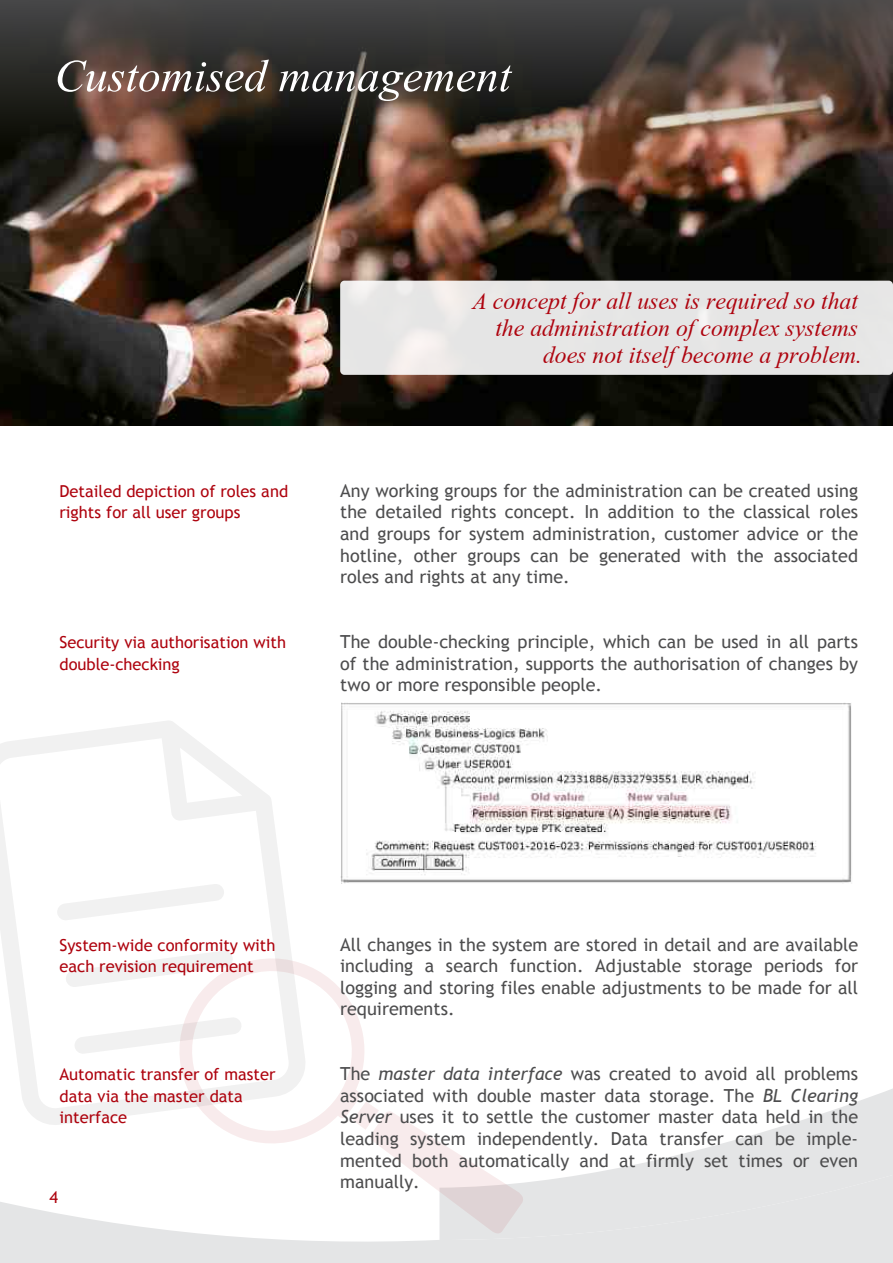
<style>
.page{position:relative;width:893px;height:1263px;background:#fff}
.page>*{position:absolute;margin:0;border:0;box-sizing:border-box;transform-origin:0 0}
.t1{font:italic 69px "Angsana New";color:#fff}
.t2{font:italic 36px/27px "Angsana New";color:#ae030e;text-align:right}
.t3{font:18px/21.6px "Trebuchet MS";color:#4d4d4e;text-align:justify}
.t4{font:16.5px/21.6px "Trebuchet MS";color:#ae030e}
.s1{font-style:italic}
</style>
<div class="page">
<svg style="left:604px;top:1088px;width:289px;height:83px"></svg>
<svg style="left:0;top:1171px;width:893px;height:92px;fill:#e4e5e6"></svg>
<img style="left:0;top:200px;width:893px;height:225px">
<svg style="left:179px;top:966px;width:344px;height:267px"></svg>
<svg style="left:0;top:721px;width:308px;height:406px"></svg>
<div style="left:340px;top:281px;width:553px;height:94px;background:#e5e5e5;border-radius:4px"></div>
<img style="left:0;top:0;width:893px;height:200px">
<img style="left:341px;top:702px;width:511px;height:181px">
<h1 class="t1" style="left:55px;top:27px;width:458px">Customised management</h1>
<p class="t4" style="left:60px;top:480px;width:230px">Detailed depiction of roles and rights for all user groups</p>
<p class="t4" style="left:60px;top:631px;width:228px">Security via authorisation with double‐checking</p>
<h2 class="t2" style="left:472px;top:283px;width:391px">A concept for all uses is required so that the administration of complex systems does not itself become a problem.</h2>
<p class="t3" style="left:340px;top:480px;width:519px">Any working groups for the administration can be created using the detailed rights concept. In addition to the classical roles and groups for system administration, customer advice or the hotline, other groups can be generated with the associated roles and rights at any time.</p>
<p class="t3" style="left:340px;top:631px;width:519px">The double‐checking principle, which can be used in all parts of the administration, supports the authorisation of changes by two or more responsible people.</p>
<p class="t4" style="left:60px;top:934px;width:218px">System‐wide conformity with each revision requirement</p>
<p class="t4" style="left:60px;top:1063px;width:217px">Automatic transfer of master data via the master data interface</p>
<p class="t4" style="left:49px;top:1186px;width:10px">4</p>
<p class="t3" style="left:340px;top:933px;width:519px">All changes in the system are stored in detail and are available including a search function. Adjustable storage periods for logging and storing files enable adjustments to be made for all requirements.</p>
<p class="t3" style="left:340px;top:1063px;width:519px">The <span class="s1">master data interface</span> was created to avoid all problems associated with double master data storage. The <span class="s1">BL Clearing Server</span> uses it to settle the customer master data held in the leading system independently. Data transfer can be imple‐ mented both automatically and at firmly set times or even manually.</p>
</div>
